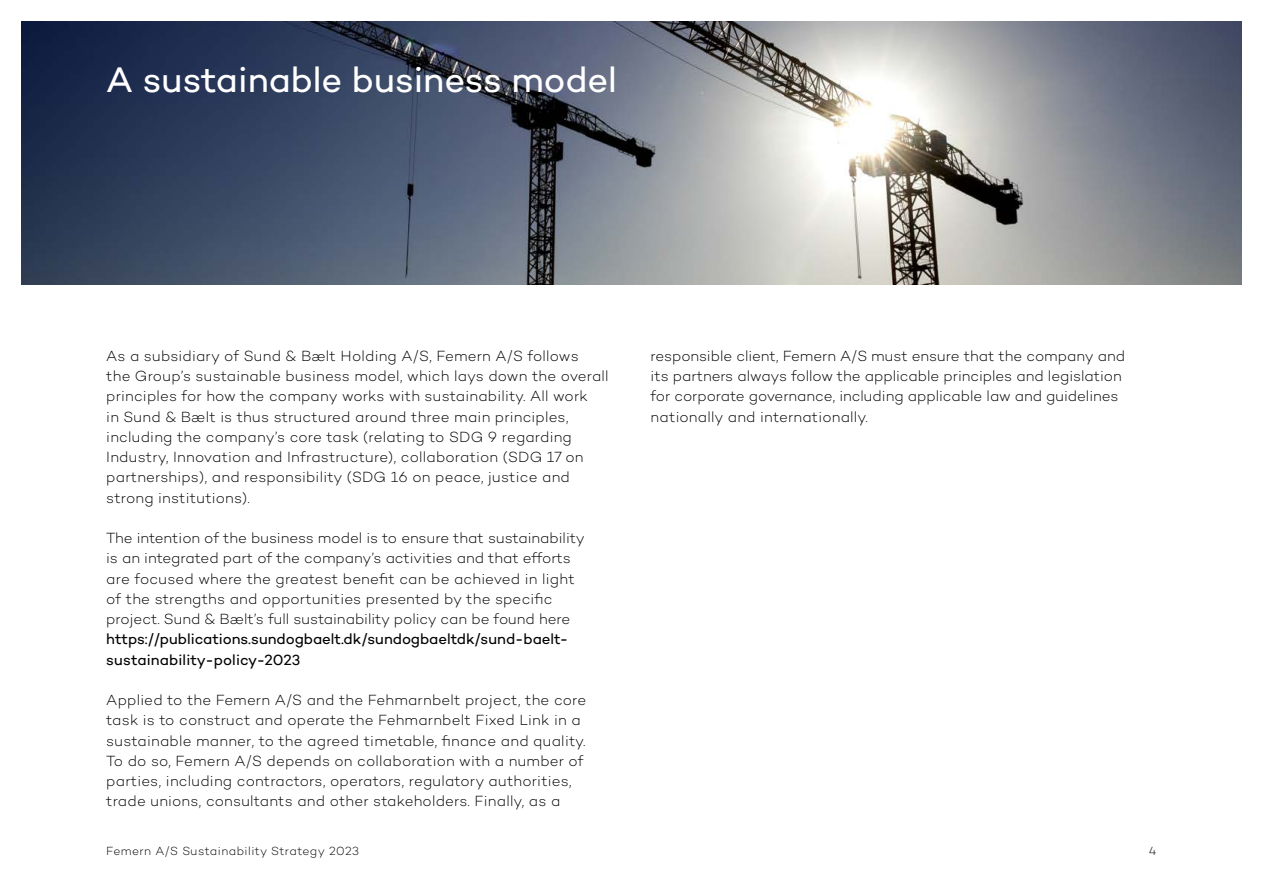
<style>
.page{position:relative;width:1263px;height:893px;background:#fff}
.page>*{position:absolute;margin:0;border:0;box-sizing:border-box;transform-origin:0 0}
.t1{font:36px "Campton";letter-spacing:-.005em;color:#fff}
.t2{font:300 15px/20.2px "Campton";letter-spacing:.005em;color:#000}
.t3{font:15px/20.2px "Campton";color:#000}
.t4{font:300 12px "Campton";letter-spacing:.035em;color:#000}
</style>
<div class="page">
<img style="left:21px;top:21px;width:1221px;height:264px">
<h1 class="t1" style="left:106px;top:57px;width:512px">A sustainable business model</h1>
<p class="t2" style="left:106px;top:345px;width:504px">As a subsidiary of Sund &amp; Bælt Holding A/S, Femern A/S follows<br>the Group’s sustainable business model, which lays down the overall principles for how the company works with sustainability. All work<br>in Sund &amp; Bælt is thus structured around three main principles, including the company’s core task (relating to SDG 9 regarding Industry, Innovation and Infrastructure), collaboration (SDG 17 on partnerships), and responsibility (SDG 16 on peace, justice and strong institutions).</p>
<p class="t2" style="left:106px;top:527px;width:480px">The intention of the business model is to ensure that sustainability is an integrated part of the company’s activities and that efforts are focused where the greatest benefit can be achieved in light of the strengths and opportunities presented by the specific project. Sund &amp; Bælt’s full sustainability policy can be found here</p>
<p class="t3" style="left:106px;top:629px;width:463px">https://publications.sundogbaelt.dk/sundogbaeltdk/sund-baelt&shy;sustainability-policy-2023</p>
<p class="t2" style="left:106px;top:689px;width:481px">Applied to the Femern A/S and the Fehmarnbelt project, the core task is to construct and operate the Fehmarnbelt Fixed Link in a sustainable manner, to the agreed timetable, finance and quality.<br>To do so, Femern A/S depends on collaboration with a number of parties, including contractors, operators, regulatory authorities, trade unions, consultants and other stakeholders. Finally, as a</p>
<p class="t4" style="left:106px;top:844px;width:254px">Femern A/S Sustainability Strategy 2023</p>
<p class="t4" style="left:1149px;top:844px;width:9px">4</p>
<p class="t2" style="left:651px;top:345px;width:476px">responsible client, Femern A/S must ensure that the company and its partners always follow the applicable principles and legislation for corporate governance, including applicable law and guidelines nationally and internationally.</p>
</div>
